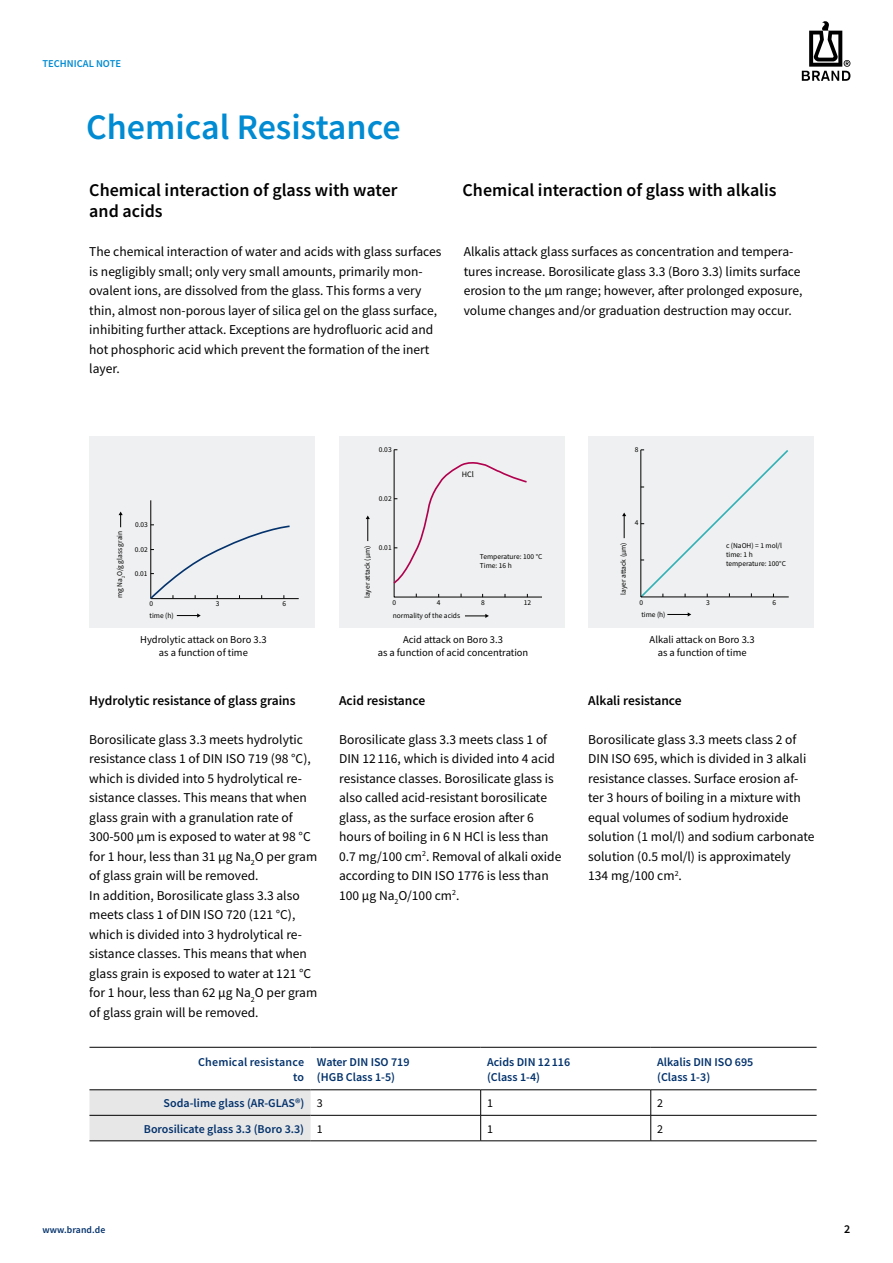
<style>
.page{position:relative;width:893px;height:1263px;background:#fff}
.page>*{position:absolute;margin:0;border:0;box-sizing:border-box;transform-origin:0 0}
.t1{font:600 36px "Source Sans Pro";color:#008bd2}
.t2{font:600 18px/21.6px "Source Sans Pro";color:#000}
.t3{font:13.5px/19.5px "Source Sans Pro";color:#000}
.t4{font:600 13.5px "Source Sans Pro";color:#000}
.t5{font:600 12px/15px "Source Sans Pro";color:#03326c}
.t6{font:12px "Source Sans Pro";color:#000}
.t7{font:600 12px "Source Sans Pro";color:#000}
.t8{font:10.5px/12.6px "Source Sans Pro";color:#000;text-align:center}
.t9{font:600 10.5px "Source Sans Pro";color:#008bd2}
.t10{font:600 9.75px "Source Sans Pro";letter-spacing:.01em;color:#03326c}
.t11{font:8.25px "Source Sans Pro";color:#000}
.t12{font:7.35px/8.9px "Source Sans Pro";color:#000}
.s1{font-weight:400;color:#000}
</style>
<div class="page">
<svg style="left:802px;top:21px;width:48px;height:60px"></svg>
<div style="left:89px;top:436px;width:226px;height:191px;background:#eff0f1"></div>
<div style="left:339px;top:436px;width:225px;height:191px;background:#eff0f1"></div>
<div style="left:588px;top:436px;width:226px;height:191px;background:#eff0f1"></div>
<svg style="left:640px;top:449px;width:149px;height:149px"></svg>
<svg style="left:667px;top:612px;width:24px;height:4px"></svg>
<svg style="left:622px;top:513px;width:4px;height:25px"></svg>
<hr style="left:151px;top:598px;width:148px;height:1px;background:#000">
<hr style="left:151px;top:500px;width:1px;height:99px;background:#000">
<svg style="left:150px;top:525px;width:141px;height:75px"></svg>
<svg style="left:177px;top:613px;width:24px;height:5px"></svg>
<svg style="left:119px;top:512px;width:4px;height:15px"></svg>
<hr style="left:394px;top:450px;width:1px;height:147px;background:#000">
<hr style="left:394px;top:597px;width:148px;height:1px;background:#000">
<svg style="left:393px;top:460px;width:134px;height:125px"></svg>
<svg style="left:366px;top:515px;width:4px;height:26px"></svg>
<svg style="left:465px;top:614px;width:24px;height:4px"></svg>
<div style="left:89px;top:1090px;width:222px;height:50px;background:#e7e7e7"></div>
<hr style="left:89px;top:1115px;width:222px;height:1px;background:#000">
<hr style="left:311px;top:1115px;width:170px;height:1px;background:#000">
<hr style="left:481px;top:1115px;width:170px;height:1px;background:#000">
<hr style="left:651px;top:1115px;width:166px;height:1px;background:#000">
<hr style="left:89px;top:1140px;width:222px;height:1px;background:#000">
<hr style="left:311px;top:1140px;width:170px;height:1px;background:#000">
<hr style="left:481px;top:1140px;width:170px;height:1px;background:#000">
<hr style="left:651px;top:1140px;width:166px;height:1px;background:#000">
<hr style="left:89px;top:1047px;width:222px;height:1px;background:#000">
<hr style="left:311px;top:1047px;width:170px;height:1px;background:#000">
<hr style="left:481px;top:1047px;width:170px;height:1px;background:#000">
<hr style="left:651px;top:1047px;width:166px;height:1px;background:#000">
<hr style="left:89px;top:1089px;width:222px;height:1px;background:#000">
<hr style="left:311px;top:1089px;width:170px;height:1px;background:#000">
<hr style="left:481px;top:1089px;width:170px;height:1px;background:#000">
<hr style="left:651px;top:1089px;width:166px;height:1px;background:#000">
<svg style="left:480px;top:1090px;width:1px;height:50px"></svg>
<svg style="left:650px;top:1090px;width:1px;height:50px"></svg>
<p class="t9" style="left:43px;top:57px;width:80px">TECHNICAL NOTE</p>
<h1 class="t1" style="left:86px;top:103px;width:316px">Chemical Resistance</h1>
<h2 class="t2" style="left:89px;top:179px;width:310px">Chemical interaction of glass with water and acids</h2>
<p class="t3" style="left:89px;top:242px;width:354px">The chemical interaction of water and acids with glass surfaces is negligibly small; only very small amounts, primarily mon&shy;ovalent ions, are dissolved from the glass. This forms a very thin, almost non-porous layer of silica gel on the glass surface, inhibiting further attack. Exceptions are hydrofluoric acid and hot phosphoric acid which prevent the formation of the inert layer.</p>
<h2 class="t2" style="left:463px;top:179px;width:316px">Chemical interaction of glass with alkalis</h2>
<p class="t3" style="left:464px;top:242px;width:340px">Alkalis attack glass surfaces as concentration and tempera&shy;tures increase. Borosilicate glass 3.3 (Boro 3.3) limits surface erosion to the µm range; however, after prolonged exposure, volume changes and/or graduation destruction may occur.</p>
<p class="t12" style="left:379px;top:445px;width:14px">0.03</p>
<p class="t12" style="left:379px;top:494px;width:14px">0.02</p>
<p class="t11" style="left:462px;top:469px;width:14px">HCl</p>
<p class="t12" style="left:635px;top:445px;width:5px">8</p>
<p class="t12" style="left:115px;top:578px;width:49px;rotate:-90deg"><sub>2</sub> g glass grain</p>
<p class="t12" style="left:115px;top:598px;width:31px;rotate:-90deg">mg Na O/</p>
<p class="t12" style="left:135px;top:520px;width:14px">0.03</p>
<p class="t12" style="left:135px;top:545px;width:14px">0.02</p>
<p class="t12" style="left:135px;top:569px;width:14px">0.01</p>
<p class="t12" style="left:149px;top:599px;width:5px">0</p>
<p class="t12" style="left:216px;top:599px;width:5px">3</p>
<p class="t12" style="left:282px;top:599px;width:5px">6</p>
<p class="t12" style="left:150px;top:611px;width:26px">time (h)</p>
<p class="t12" style="left:635px;top:518px;width:5px">4</p>
<p class="t12" style="left:379px;top:543px;width:14px">0.01</p>
<p class="t12" style="left:363px;top:598px;width:54px;rotate:-90deg">layer attack (µm)</p>
<p class="t12" style="left:480px;top:552px;width:64px">Temperature: 100 °C<br>Time: 16 h</p>
<p class="t12" style="left:619px;top:595px;width:54px;rotate:-90deg">layer attack (µm)</p>
<p class="t12" style="left:726px;top:541px;width:61px">c (NaOH) = 1 mol/l time: 1 h temperature: 100°C</p>
<p class="t12" style="left:392px;top:598px;width:5px">0</p>
<p class="t12" style="left:437px;top:598px;width:5px">4</p>
<p class="t12" style="left:481px;top:598px;width:5px">8</p>
<p class="t12" style="left:524px;top:598px;width:9px">12</p>
<p class="t12" style="left:393px;top:611px;width:69px">normality of the acids</p>
<p class="t12" style="left:639px;top:596px;width:28px;line-height:12.3px">0<br>time (h)</p>
<p class="t12" style="left:706px;top:598px;width:5px">3</p>
<p class="t12" style="left:772px;top:598px;width:5px">6</p>
<p class="t8" style="left:140px;top:633px;width:128px">Hydrolytic attack on Boro 3.3 as a function of time</p>
<p class="t8" style="left:378px;top:633px;width:152px">Acid attack on Boro 3.3<br>as a function of acid concentration</p>
<p class="t8" style="left:650px;top:633px;width:107px">Alkali attack on Boro 3.3 as a function of time</p>
<p class="t4" style="left:89px;top:691px;width:208px">Hydrolytic resistance of glass grains</p>
<p class="t3" style="left:89px;top:729px;width:229px">Borosilicate glass 3.3 meets hydrolytic resistance class 1 of DIN ISO 719 (98 °C), which is divided into 5 hydrolytical re&shy;sistance classes. This means that when glass grain with a granulation rate of 300-500 µm is exposed to water at 98 °C for 1 hour, less than 31 µg Na<sub>2</sub>O per gram of glass grain will be removed.<br>In addition, Borosilicate glass 3.3 also meets class 1 of DIN ISO 720 (121 °C), which is divided into 3 hydrolytical re&shy;sistance classes. This means that when glass grain is exposed to water at 121 °C for 1 hour, less than 62 µg Na<sub>2</sub>O per gram of glass grain will be removed.</p>
<p class="t4" style="left:339px;top:691px;width:88px">Acid resistance</p>
<p class="t3" style="left:339px;top:729px;width:224px">Borosilicate glass 3.3 meets class 1 of DIN 12 116, which is divided into 4 acid resistance classes. Borosilicate glass is also called acid-resistant borosilicate glass, as the surface erosion after 6 hours of boiling in 6 N HCl is less than 0.7 mg/100 cm<sup>2</sup>. Removal of alkali oxide according to DIN ISO 1776 is less than 100 µg Na<sub>2</sub>O/100 cm<sup>2</sup>.</p>
<p class="t4" style="left:588px;top:691px;width:95px">Alkali resistance</p>
<p class="t3" style="left:588px;top:729px;width:228px">Borosilicate glass 3.3 meets class 2 of DIN ISO 695, which is divided in 3 alkali resistance classes. Surface erosion af&shy;ter 3 hours of boiling in a mixture with equal volumes of sodium hydroxide solution (1 mol/l) and sodium carbonate solution (0.5 mol/l) is approximately<br>134 mg/100 cm<sup>2</sup>.</p>
<p class="t5" style="left:198px;top:1054px;width:108px;text-align:right">Chemical resistance to</p>
<p class="t5" style="left:317px;top:1054px;width:94px">Water DIN ISO 719 (HGB Class 1-5)</p>
<p class="t5" style="left:487px;top:1054px;width:85px">Acids DIN 12116 (Class 1-4)</p>
<p class="t5" style="left:657px;top:1054px;width:98px">Alkalis DIN ISO 695 (Class 1-3)</p>
<p class="t5" style="left:164px;top:1095px;width:161px">Soda-lime glass (AR-GLAS®) <span class="s1">3</span></p>
<p class="t6" style="left:487px;top:1095px;width:7px">1</p>
<p class="t6" style="left:657px;top:1095px;width:7px">2</p>
<p class="t5" style="left:144px;top:1121px;width:181px">Borosilicate glass 3.3 (Boro 3.3) <span class="s1">1</span></p>
<p class="t6" style="left:487px;top:1121px;width:7px">1</p>
<p class="t6" style="left:657px;top:1121px;width:7px">2</p>
<p class="t10" style="left:43px;top:1223px;width:64px">www.brand.de</p>
<p class="t7" style="left:844px;top:1221px;width:8px">2</p>
</div>
